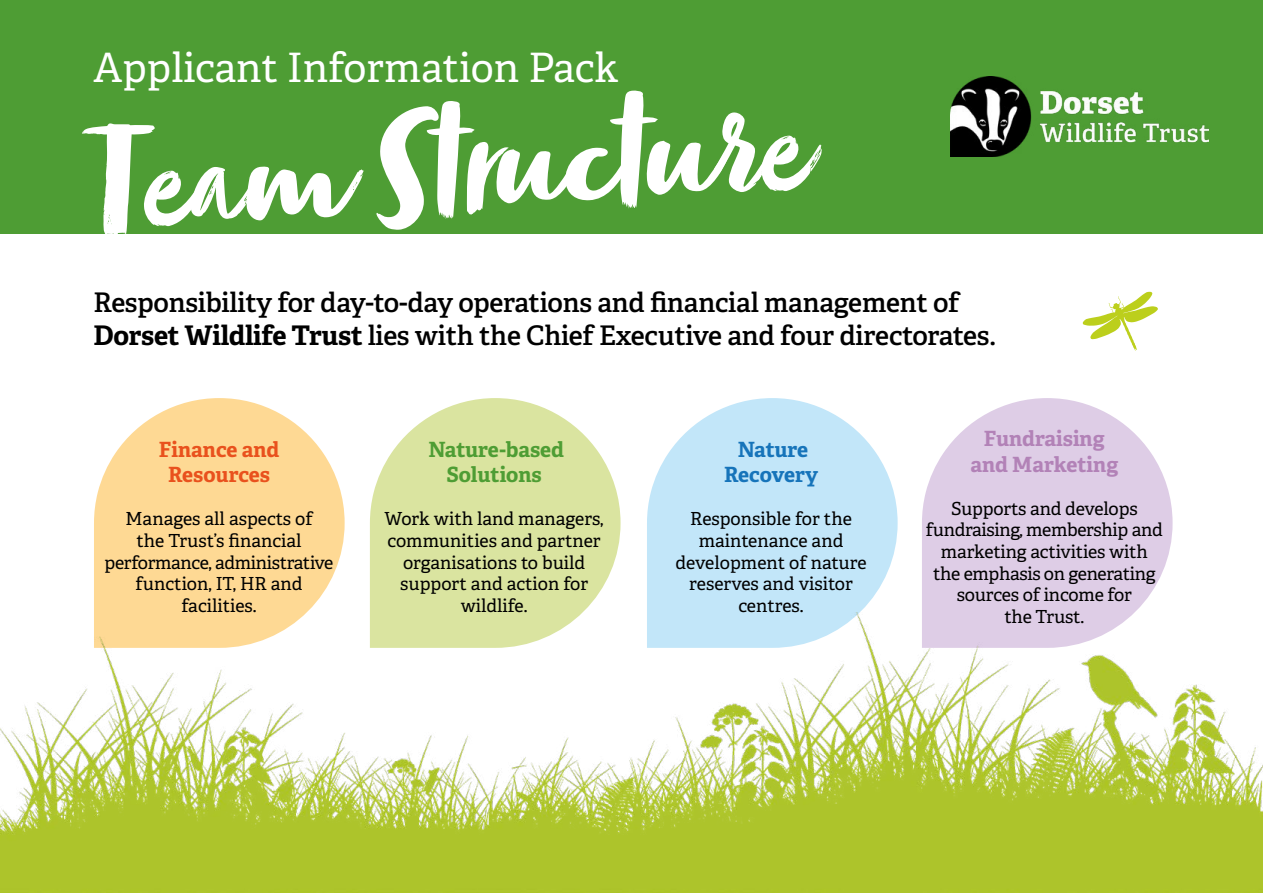
<style>
.page{position:relative;width:1263px;height:893px;background:#fff}
.page>*{position:absolute;margin:0;border:0;box-sizing:border-box;transform-origin:0 0}
.t1{font:162px "Zooja Pro";color:#fff}
.t2{font:40.5px "Adelle";color:#fff}
.t3{font:600 27px/33px "Adelle";letter-spacing:-.01em;color:#000}
.t4{font:700 21px/25.2px "Adelle";color:#b282b7;text-align:center}
.t5{font:700 21px/25.2px "Adelle";letter-spacing:-.005em;color:#4e9d34;text-align:center}
.t6{font:700 21px/25.2px "Adelle";color:#e9511d;text-align:center}
.t7{font:700 21px/25.2px "Adelle";letter-spacing:-.01em;color:#1674ba;text-align:center}
.t8{font:18px/21.6px "Adelle";letter-spacing:-.005em;color:#000;text-align:center}
.s1{font-weight:700}
</style>
<div class="page">
<svg style="left:922px;top:398px;width:250px;height:215px;background:#e2d4e9"></svg>
<svg style="left:647px;top:398px;width:251px;height:215px;background:#cae9f9"></svg>
<svg style="left:370px;top:398px;width:250px;height:215px;background:#dfe7ad"></svg>
<svg style="left:94px;top:398px;width:251px;height:215px;background:#fedea3"></svg>
<div style="left:0;top:0;width:1263px;height:234px;background:#4e9d34"></div>
<img style="left:950px;top:76px;width:259px;height:81px">
<img style="left:0;top:613px;width:1262px;height:280px">
<svg style="left:1083px;top:292px;width:75px;height:59px"></svg>
<h2 class="t2" style="left:94px;top:42px;width:526px">Applicant Information Pack</h2>
<h1 class="t1" style="left:88px;top:88px;width:713px;rotate:-3deg">Team Structure</h1>
<h3 class="t3" style="left:94px;top:286px;width:904px">Responsibility for day-to-day operations and financial management of<br><span class="s1">Dorset Wildlife Trust</span> lies with the Chief Executive and four directorates.</h3>
<p class="t6" style="left:159px;top:437px;width:122px">Finance and<br>Resources</p>
<p class="t8" style="left:105px;top:508px;width:230px">Manages all aspects of<br>the Trust’s financial performance, administrative function, IT, HR and facilities.</p>
<p class="t5" style="left:428px;top:437px;width:137px">Nature-based<br>Solutions</p>
<p class="t8" style="left:385px;top:508px;width:221px">Work with land managers, communities and partner organisations to build support and action for wildlife.</p>
<p class="t7" style="left:724px;top:437px;width:95px">Nature<br>Recovery</p>
<p class="t8" style="left:675px;top:508px;width:193px">Responsible for the maintenance and development of nature reserves and visitor centres.</p>
<p class="t4" style="left:970px;top:426px;width:149px">Fundraising and Marketing</p>
<p class="t8" style="left:926px;top:498px;width:238px">Supports and develops fundraising, membership and marketing activities with the emphasis on generating sources of income for<br>the Trust.</p>
</div>
